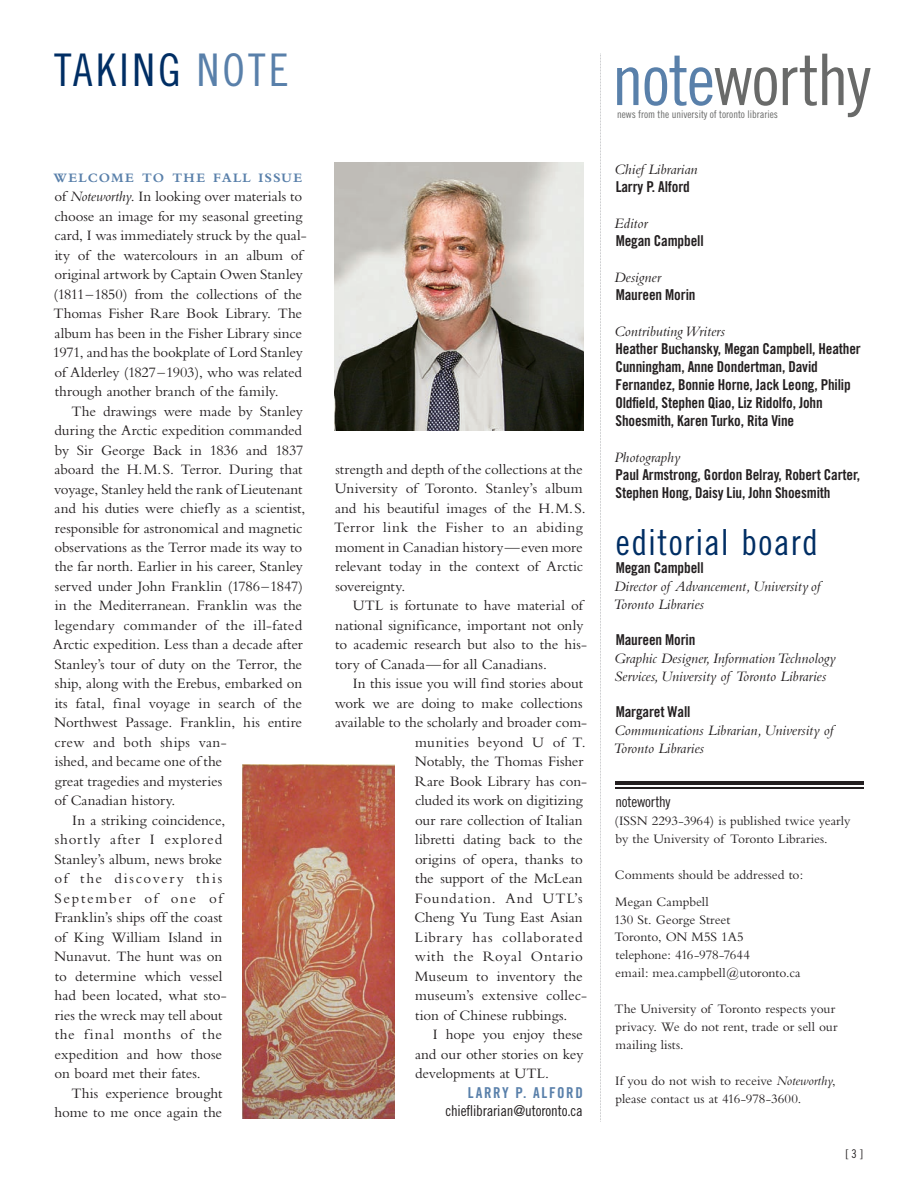
<style>
.page{position:relative;width:918px;height:1188px;background:#fff}
.page>*{position:absolute;margin:0;border:0;box-sizing:border-box;transform-origin:0 0}
.t1{font:71.25px "Trade Gothic LT Std Cn 18";letter-spacing:-.02em;color:#696a69}
.t2{font:45px "Trade Gothic LT Std Cn 18";letter-spacing:.07em;color:#002e64}
.t3{font:36px "Trade Gothic LT Std Cn 18";letter-spacing:.035em;color:#002e64}
.t4{font:15px/19.5px "Bembo";color:#231f20}
.t5{font:15px/18px "Trade Gothic LT Std Bd Cn 20";letter-spacing:-.01em;color:#231f20}
.t6{font:italic 15px/18px "Bembo";color:#231f20}
.t7{font:15px "Bembo";letter-spacing:.05em;color:#231f20}
.t8{font:15px "Bembo";letter-spacing:.055em;color:#231f20}
.t9{font:15px "Trade Gothic LT Std Cn 18";letter-spacing:-.01em;color:#231f20}
.t10{font:15px "Bembo";letter-spacing:.115em;color:#231f20}
.t11{font:15px "Trade Gothic LT Std Bd Cn 20";letter-spacing:.105em;color:#5980aa}
.t12{font:13.5px/18px "Bembo";letter-spacing:-.005em;color:#231f20}
.t13{font:700 13.5px "Bembo";letter-spacing:.095em;color:#5980aa}
.t14{font:12px "Trade Gothic LT Std Cn 18";color:#231f20}
.t15{font:10.5px "Trade Gothic LT Std Cn 18";color:#696a69}
.s1{color:#5980aa}
.s2{font-style:italic}
</style>
<div class="page">
<svg style="left:600px;top:54px;width:1px;height:1068px"></svg>
<hr style="left:615px;top:781px;width:249px;height:4px;background:#231f20">
<hr style="left:615px;top:787px;width:249px;height:2px;background:#231f20">
<img style="left:335px;top:162px;width:249px;height:268px">
<img style="left:243px;top:765px;width:152px;height:354px">
<h2 class="t2" style="left:54px;top:44px;width:236px">TAKING <span class="s1">NOTE</span></h2>
<h1 class="t1" style="left:612px;top:37px;width:260px"><span class="s1">note</span>worthy</h1>
<p class="t15" style="left:617px;top:108px;width:162px">news from the university of toronto libraries</p>
<p class="t13" style="left:54px;top:170px;width:250px">WELCOME TO THE FALL ISSUE</p>
<p class="t4" style="left:53px;top:186px;width:255px">of <span class="s2">Noteworthy</span>. In looking over materials to choose an image for my seasonal greeting card, I was immediately struck by the qual&shy;ity of the watercolours in an album of original artwork by Captain Owen Stanley (1811 – 1850) from the collections of the Thomas Fisher Rare Book Library. The album has been in the Fisher Library since 1971, and has the bookplate of Lord Stanley of Alderley (1827 – 1903), who was related through another branch of the family.</p>
<p class="t4" style="left:72px;top:401px;width:233px">The drawings were made by Stanley</p>
<p class="t4" style="left:55px;top:420px;width:249px">during the Arctic expedition commanded</p>
<p class="t4" style="left:55px;top:440px;width:250px">by Sir George Back in 1836 and 1837</p>
<p class="t4" style="left:55px;top:459px;width:249px">aboard the H. M. S. Terror. During that</p>
<p class="t4" style="left:54px;top:479px;width:250px">voyage, Stanley held the rank of Lieutenant</p>
<p class="t4" style="left:55px;top:498px;width:252px">and his duties were chiefly as a scientist,</p>
<p class="t4" style="left:55px;top:518px;width:249px">responsible for astronomical and magnetic</p>
<p class="t4" style="left:55px;top:537px;width:249px">observations as the Terror made its way to</p>
<p class="t4" style="left:55px;top:557px;width:250px">the far north. Earlier in his career, Stanley</p>
<p class="t4" style="left:55px;top:576px;width:250px">served under John Franklin (1786 – 1847)</p>
<p class="t4" style="left:55px;top:596px;width:249px">in the Mediterranean. Franklin was the</p>
<p class="t4" style="left:55px;top:615px;width:249px">legendary commander of the ill-fated</p>
<p class="t4" style="left:53px;top:635px;width:252px">Arctic expedition. Less than a decade after</p>
<p class="t4" style="left:55px;top:654px;width:249px">Stanley’s tour of duty on the Terror, the</p>
<p class="t4" style="left:55px;top:674px;width:249px">ship, along with the Erebus, embarked on</p>
<p class="t4" style="left:55px;top:693px;width:249px">its fatal, final voyage in search of the</p>
<p class="t4" style="left:54px;top:713px;width:249px">Northwest Passage. Franklin, his entire</p>
<p class="t4" style="left:55px;top:732px;width:174px">crew and both ships van-</p>
<p class="t4" style="left:55px;top:752px;width:169px">ished, and became one of the</p>
<p class="t4" style="left:55px;top:771px;width:169px">great tragedies and mysteries</p>
<p class="t4" style="left:55px;top:791px;width:123px">of Canadian history.</p>
<p class="t4" style="left:72px;top:810px;width:155px">In a striking coincidence,</p>
<p class="t8" style="left:55px;top:831px;width:169px">shortly after I explored</p>
<p class="t4" style="left:55px;top:849px;width:169px">Stanley’s album, news broke</p>
<p class="t10" style="left:55px;top:870px;width:169px">of the discovery this</p>
<p class="t10" style="left:55px;top:890px;width:169px">September of one of</p>
<p class="t4" style="left:54px;top:908px;width:170px">Franklin’s ships off the coast</p>
<p class="t4" style="left:55px;top:927px;width:169px">of King William Island in</p>
<p class="t4" style="left:54px;top:947px;width:169px">Nunavut. The hunt was on</p>
<p class="t4" style="left:55px;top:966px;width:169px">to determine which vessel</p>
<p class="t4" style="left:55px;top:986px;width:174px">had been located, what sto-</p>
<p class="t4" style="left:55px;top:1005px;width:169px">ries the wreck may tell about</p>
<p class="t8" style="left:55px;top:1026px;width:169px">the final months of the</p>
<p class="t4" style="left:54px;top:1044px;width:169px">expedition and how those</p>
<p class="t4" style="left:55px;top:1064px;width:148px">on board met their fates.</p>
<p class="t4" style="left:72px;top:1083px;width:152px">This experience brought</p>
<p class="t4" style="left:55px;top:1103px;width:169px">home to me once again the</p>
<p class="t4" style="left:334px;top:459px;width:253px">strength and depth of the collections at the University of Toronto. Stanley’s album and his beautiful images of the H. M. S.<br>Terror link the Fisher to an abiding moment in Canadian history — even more relevant today in the context of Arctic sovereignty.</p>
<p class="t4" style="left:335px;top:596px;width:253px;text-indent:18px">UTL is fortunate to have material of national significance, important not only to academic research but also to the his&shy;tory of Canada — for all Canadians.</p>
<p class="t4" style="left:353px;top:674px;width:232px">In this issue you will find stories about</p>
<p class="t4" style="left:335px;top:693px;width:249px">work we are doing to make collections</p>
<p class="t4" style="left:335px;top:713px;width:253px">available to the scholarly and broader com-</p>
<p class="t4" style="left:415px;top:732px;width:172px">munities beyond U of T.</p>
<p class="t4" style="left:415px;top:752px;width:170px">Notably, the Thomas Fisher</p>
<p class="t4" style="left:415px;top:771px;width:174px">Rare Book Library has con-</p>
<p class="t4" style="left:415px;top:791px;width:169px">cluded its work on digitizing</p>
<p class="t4" style="left:415px;top:810px;width:169px">our rare collection of Italian</p>
<p class="t4" style="left:415px;top:830px;width:169px">libretti dating back to the</p>
<p class="t4" style="left:415px;top:849px;width:169px">origins of opera, thanks to</p>
<p class="t4" style="left:415px;top:869px;width:169px">the support of the McLean</p>
<p class="t7" style="left:415px;top:890px;width:169px">Foundation. And UTL’s</p>
<p class="t4" style="left:414px;top:908px;width:170px">Cheng Yu Tung East Asian</p>
<p class="t7" style="left:415px;top:929px;width:169px">Library has collaborated</p>
<p class="t7" style="left:415px;top:948px;width:170px">with the Royal Ontario</p>
<p class="t4" style="left:415px;top:966px;width:169px">Museum to inventory the</p>
<p class="t4" style="left:415px;top:986px;width:173px">museum’s extensive collec-</p>
<p class="t4" style="left:415px;top:1005px;width:154px">tion of Chinese rubbings.</p>
<p class="t4" style="left:433px;top:1025px;width:151px">I hope you enjoy these</p>
<p class="t4" style="left:415px;top:1044px;width:170px">and our other stories on key</p>
<p class="t4" style="left:415px;top:1064px;width:136px">developments at UTL.</p>
<p class="t11" style="left:468px;top:1084px;width:117px">LARRY P. ALFORD</p>
<p class="t9" style="left:445px;top:1102px;width:139px">chieflibrarian@utoronto.ca</p>
<p class="t6" style="left:614px;top:160px;width:85px">Chief Librarian</p>
<p class="t5" style="left:616px;top:177px;width:76px">Larry P. Alford</p>
<p class="t6" style="left:614px;top:214px;width:35px">Editor</p>
<p class="t5" style="left:616px;top:231px;width:89px">Megan Campbell</p>
<p class="t6" style="left:614px;top:268px;width:48px">Designer</p>
<p class="t5" style="left:616px;top:285px;width:81px">Maureen Morin</p>
<p class="t6" style="left:614px;top:322px;width:112px">Contributing Writers</p>
<p class="t5" style="left:615px;top:339px;width:247px">Heather Buchansky, Megan Campbell, Heather Cunningham, Anne Dondertman, David Fernandez, Bonnie Horne, Jack Leong, Philip Oldfield, Stephen Qiao, Liz Ridolfo, John Shoesmith, Karen Turko, Rita Vine</p>
<p class="t6" style="left:614px;top:448px;width:68px">Photography</p>
<p class="t5" style="left:616px;top:465px;width:246px">Paul Armstrong, Gordon Belray, Robert Carter,<br>Stephen Hong, Daisy Liu, John Shoesmith</p>
<h3 class="t3" style="left:616px;top:520px;width:204px">editorial board</h3>
<p class="t5" style="left:616px;top:558px;width:89px">Megan Campbell</p>
<p class="t6" style="left:613px;top:577px;width:208px">Director of Advancement, University of<br>Toronto Libraries</p>
<p class="t5" style="left:616px;top:630px;width:81px">Maureen Morin</p>
<p class="t6" style="left:614px;top:649px;width:223px">Graphic Designer, Information Technology<br>Services, University of Toronto Libraries</p>
<p class="t5" style="left:616px;top:702px;width:76px">Margaret Wall</p>
<p class="t6" style="left:613px;top:721px;width:222px">Communications Librarian, University of<br>Toronto Libraries</p>
<p class="t9" style="left:615px;top:792px;width:57px">noteworthy</p>
<p class="t12" style="left:615px;top:811px;width:237px">(ISSN 2293-3964) is published twice yearly by the University of Toronto Libraries.</p>
<p class="t12" style="left:615px;top:861px;width:190px;line-height:27px">Comments should be addressed to:<br>Megan Campbell</p>
<p class="t12" style="left:614px;top:910px;width:188px">130 St. George Street<br>Toronto, ON M5S 1A5 telephone: 416-978-7644<br>email: mea.campbell@utoronto.ca</p>
<p class="t12" style="left:614px;top:1000px;width:225px">The University of Toronto respects your privacy. We do not rent, trade or sell our mailing lists.</p>
<p class="t12" style="left:615px;top:1072px;width:222px">If you do not wish to receive <span class="s2">Noteworthy</span>, please contact us at 416-978-3600.</p>
<p class="t14" style="left:845px;top:1147px;width:19px">[ 3 ]</p>
</div>
